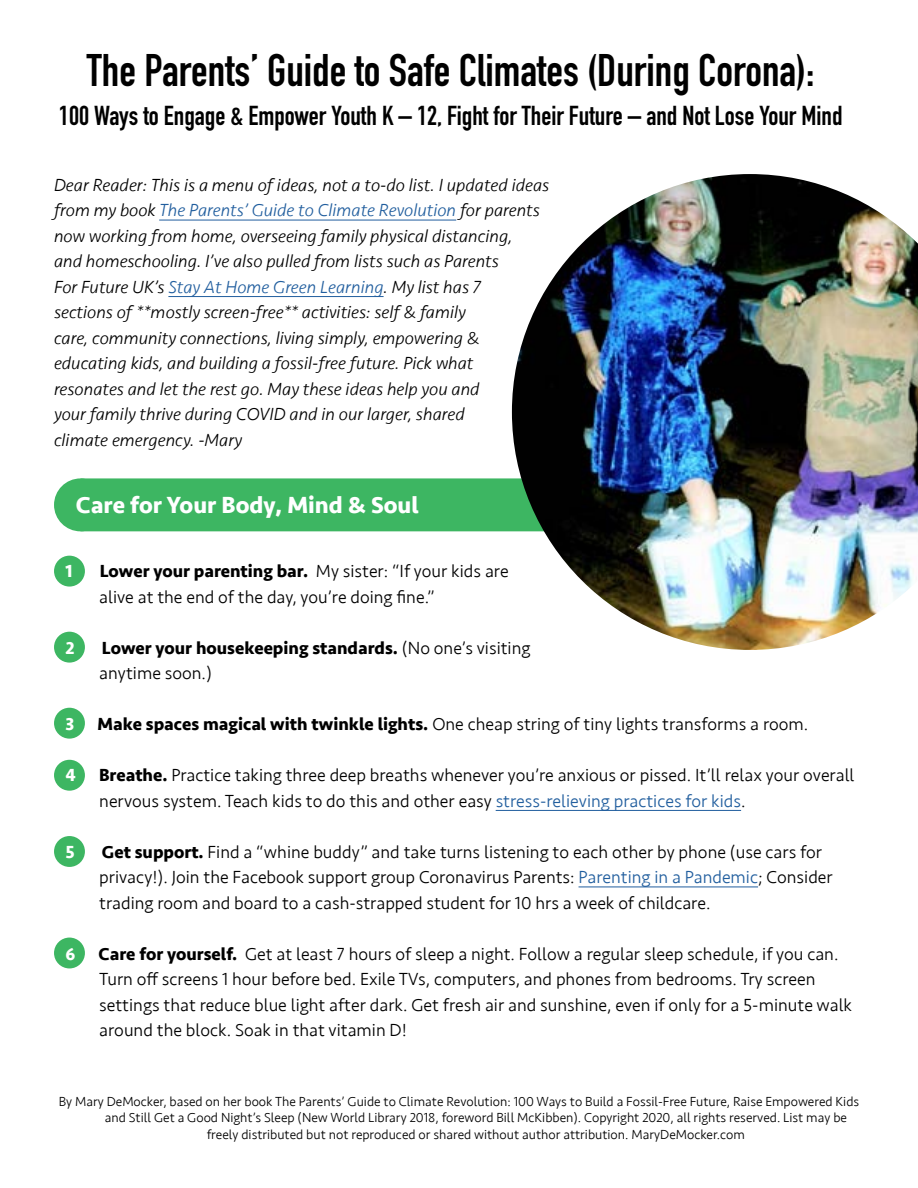
<style>
.page{position:relative;width:918px;height:1188px;background:#fff}
.page>*{position:absolute;margin:0;border:0;box-sizing:border-box;transform-origin:0 0}
.t1{font:700 45px "DIN Condensed";color:#000}
.t2{font:700 27px "DIN Condensed";color:#000}
.t3{font:700 24px "Seravek";color:#fff}
.t4{font:300 18px/25.5px "Seravek";color:#000}
.t5{font:italic 300 18px/25.5px "Seravek";color:#000}
.t6{font:700 18px/25.5px "Seravek";color:#000}
.t7{font:700 18px "Seravek";color:#fff}
.t8{font:300 13.5px "Seravek";color:#000}
.s1{color:#215e9e}
.s2{font-weight:700}
.s3{font-weight:300}
</style>
<div class="page">
<div style="left:86px;top:478px;width:426px;height:53px;background:#3db662"></div>
<div style="left:54px;top:478px;width:53px;height:53px;background:#3db662;border-radius:50%"></div>
<div style="left:54px;top:632px;width:31px;height:31px;background:#3db662;border-radius:50%"></div>
<div style="left:54px;top:556px;width:31px;height:31px;background:#3db662;border-radius:50%"></div>
<div style="left:54px;top:708px;width:31px;height:31px;background:#3db662;border-radius:50%"></div>
<div style="left:54px;top:760px;width:31px;height:31px;background:#3db662;border-radius:50%"></div>
<div style="left:54px;top:836px;width:31px;height:31px;background:#3db662;border-radius:50%"></div>
<div style="left:54px;top:938px;width:31px;height:30px;background:#3db662;border-radius:50%"></div>
<img style="left:512px;top:174px;width:406px;height:476px">
<hr style="left:159px;top:220px;width:297px;height:1px;background:#215e9e">
<hr style="left:168px;top:296px;width:216px;height:1px;background:#215e9e">
<hr style="left:496px;top:810px;width:245px;height:1px;background:#215e9e">
<hr style="left:579px;top:887px;width:179px;height:1px;background:#215e9e">
<h1 class="t1" style="left:87px;top:40px;width:729px">The Parents’ Guide to Safe Climates (During Corona):</h1>
<h2 class="t2" style="left:59px;top:97px;width:785px">100 Ways to Engage &amp; Empower Youth K – 12, Fight for Their Future – and Not Lose Your Mind</h2>
<p class="t5" style="left:54px;top:172px;width:497px">Dear Reader: This is a menu of ideas, not a to-do list. I updated ideas from my book <span class="s1">The Parents’ Guide to Climate Revolution</span> for parents now working from home, overseeing family physical distancing,<br>and homeschooling. I’ve also pulled from lists such as Parents<br>For Future UK’s <span class="s1">Stay At Home Green Learning</span>. My list has 7<br>sections of **mostly screen-free** activities: self &amp; family<br>care, community connections, living simply, empowering &amp; educating kids, and building a fossil-free future. Pick what<br>resonates and let the rest go. May these ideas help you and<br>your family thrive during COVID and in our larger, shared<br>climate emergency. -Mary</p>
<h3 class="t3" style="left:76px;top:485px;width:344px">Care for Your Body, Mind &amp; Soul</h3>
<p class="t7" style="left:65px;top:557px;width:9px">1</p>
<p class="t4" style="left:99px;top:559px;width:411px"><span class="s2">Lower your parenting bar.</span> My sister: “If your kids are alive at the end of the day, you’re doing fine.”</p>
<p class="t7" style="left:65px;top:633px;width:11px">2</p>
<p class="t6" style="left:99px;top:635px;width:433px">Lower your housekeeping standards. <span class="s3">(No one’s visiting anytime soon.)</span></p>
<p class="t7" style="left:65px;top:710px;width:10px">3</p>
<p class="t4" style="left:98px;top:712px;width:712px"><span class="s2">Make spaces magical with twinkle lights.</span> One cheap string of tiny lights transforms a room.</p>
<p class="t7" style="left:65px;top:761px;width:12px">4</p>
<p class="t4" style="left:99px;top:763px;width:757px"><span class="s2">Breathe.</span> Practice taking three deep breaths whenever you’re anxious or pissed. It’ll relax your overall nervous system. Teach kids to do this and other easy <span class="s1">stress-relieving practices for kids</span>.</p>
<p class="t7" style="left:65px;top:837px;width:11px">5</p>
<p class="t4" style="left:99px;top:839px;width:735px"><span class="s2">Get support.</span> Find a “whine buddy” and take turns listening to each other by phone (use cars for privacy!). Join the Facebook support group Coronavirus Parents: <span class="s1">Parenting in a Pandemic</span>; Consider trading room and board to a cash-strapped student for 10 hrs a week of childcare.</p>
<p class="t7" style="left:65px;top:939px;width:11px">6</p>
<p class="t4" style="left:99px;top:941px;width:755px"><span class="s2">Care for yourself.</span> Get at least 7 hours of sleep a night. Follow a regular sleep schedule, if you can.<br>Turn off screens 1 hour before bed. Exile TVs, computers, and phones from bedrooms. Try screen settings that reduce blue light after dark. Get fresh air and sunshine, even if only for a 5-minute walk around the block. Soak in that vitamin D!</p>
<p class="t8" style="left:59px;top:1094px;width:802px">By Mary DeMocker, based on her book The Parents’ Guide to Climate Revolution: 100 Ways to Build a Fossil-Free Future, Raise Empowered Kids</p>
<p class="t8" style="left:105px;top:1110px;width:744px">and Still Get a Good Night’s Sleep (New World Library 2018, foreword Bill McKibben). Copyright 2020, all rights reserved. List may be</p>
<p class="t8" style="left:207px;top:1127px;width:540px">freely distributed but not reproduced or shared without author attribution. MaryDeMocker.com</p>
</div>
